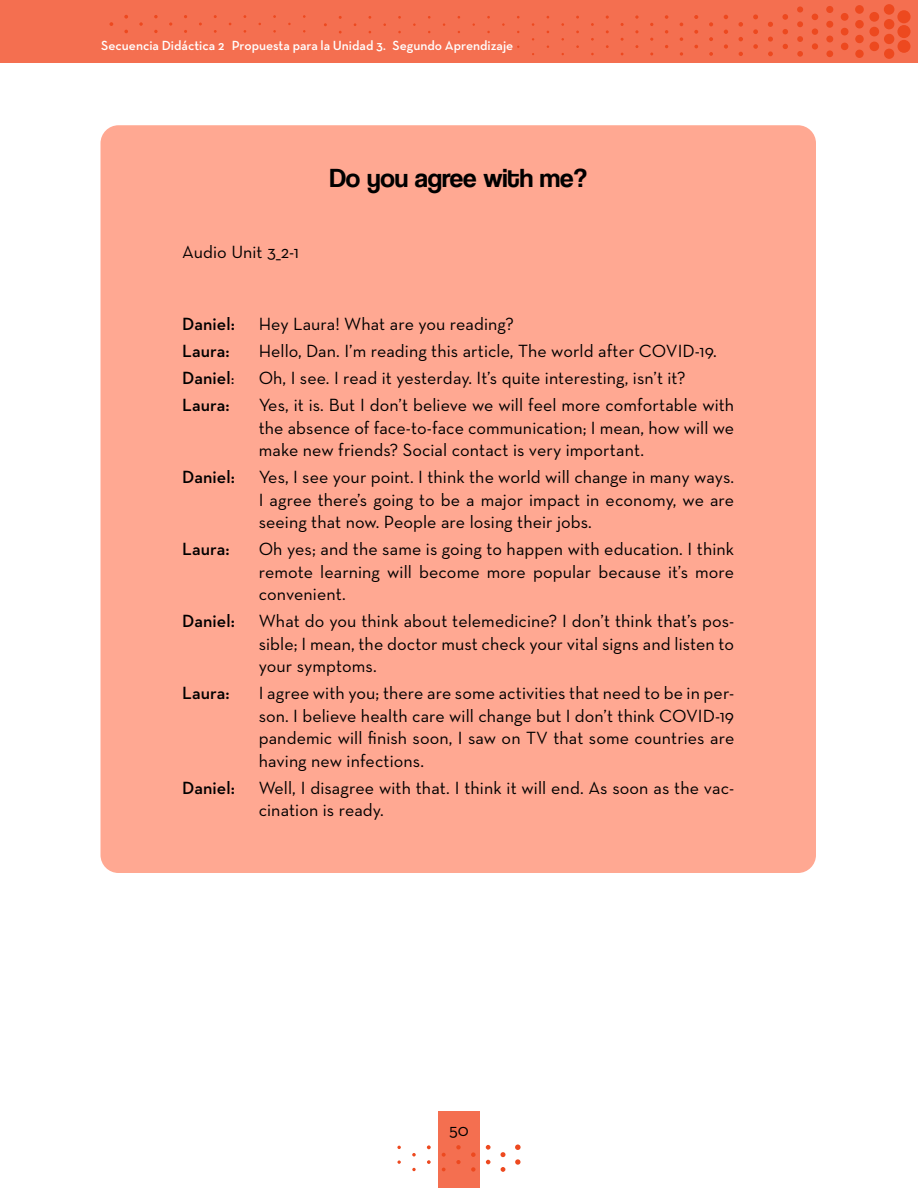
<style>
.page{position:relative;width:918px;height:1188px;background:#fff}
.page>*{position:absolute;margin:0;border:0;box-sizing:border-box;transform-origin:0 0}
.t1{font:27px "Coolvetica Rg";color:#000}
.t2{font:18px/22.5px "Neutra Text";letter-spacing:.005em;color:#000;text-align:justify}
.t3{font:600 18px "Neutra Text";letter-spacing:.005em;color:#000}
.t4{font:600 13.5px "Neutra Text TF";color:#fff}
.s1{font-weight:400}
</style>
<div class="page">
<div style="left:438px;top:1112px;width:42px;height:76px;background:#f46f50"></div>
<div style="left:0;top:0;width:918px;height:63px;background:#f46f50"></div>
<svg style="left:635px;top:15px;width:4px;height:4px"></svg>
<svg style="left:665px;top:15px;width:3px;height:4px"></svg>
<svg style="left:680px;top:52px;width:3px;height:4px"></svg>
<svg style="left:694px;top:30px;width:4px;height:4px"></svg>
<svg style="left:694px;top:15px;width:4px;height:4px"></svg>
<svg style="left:709px;top:52px;width:4px;height:4px"></svg>
<svg style="left:709px;top:37px;width:4px;height:4px"></svg>
<svg style="left:709px;top:22px;width:4px;height:4px"></svg>
<svg style="left:724px;top:44px;width:4px;height:5px"></svg>
<svg style="left:724px;top:30px;width:4px;height:4px"></svg>
<svg style="left:724px;top:15px;width:4px;height:4px"></svg>
<svg style="left:739px;top:52px;width:4px;height:4px"></svg>
<svg style="left:739px;top:37px;width:4px;height:4px"></svg>
<svg style="left:738px;top:22px;width:5px;height:5px"></svg>
<svg style="left:753px;top:44px;width:5px;height:5px"></svg>
<svg style="left:753px;top:29px;width:5px;height:5px"></svg>
<svg style="left:753px;top:14px;width:5px;height:5px"></svg>
<svg style="left:768px;top:51px;width:5px;height:5px"></svg>
<svg style="left:768px;top:37px;width:5px;height:5px"></svg>
<svg style="left:768px;top:22px;width:5px;height:5px"></svg>
<svg style="left:783px;top:44px;width:5px;height:5px"></svg>
<svg style="left:783px;top:29px;width:5px;height:5px"></svg>
<svg style="left:782px;top:14px;width:6px;height:6px"></svg>
<svg style="left:797px;top:51px;width:6px;height:6px"></svg>
<svg style="left:797px;top:36px;width:6px;height:6px"></svg>
<svg style="left:797px;top:21px;width:6px;height:6px"></svg>
<div style="left:797px;top:6px;width:6px;height:7px;background:#ed491f;border-radius:50%"></div>
<div style="left:812px;top:43px;width:6px;height:7px;background:#ed491f;border-radius:50%"></div>
<div style="left:812px;top:28px;width:6px;height:7px;background:#ed491f;border-radius:50%"></div>
<svg style="left:812px;top:14px;width:6px;height:6px"></svg>
<div style="left:826px;top:50px;width:7px;height:7px;background:#ed491f;border-radius:50%"></div>
<div style="left:826px;top:36px;width:7px;height:6px;background:#ed491f;border-radius:50%"></div>
<div style="left:826px;top:21px;width:7px;height:7px;background:#ed491f;border-radius:50%"></div>
<div style="left:826px;top:6px;width:7px;height:7px;background:#ed491f;border-radius:50%"></div>
<div style="left:841px;top:43px;width:7px;height:7px;background:#ed491f;border-radius:50%"></div>
<div style="left:841px;top:28px;width:8px;height:7px;background:#ed491f;border-radius:50%"></div>
<div style="left:841px;top:13px;width:8px;height:8px;background:#ed491f;border-radius:50%"></div>
<div style="left:855px;top:50px;width:9px;height:8px;background:#ed491f;border-radius:50%"></div>
<div style="left:855px;top:35px;width:9px;height:8px;background:#ed491f;border-radius:50%"></div>
<div style="left:855px;top:20px;width:9px;height:8px;background:#ed491f;border-radius:50%"></div>
<div style="left:855px;top:5px;width:9px;height:9px;background:#ed491f;border-radius:50%"></div>
<div style="left:870px;top:42px;width:9px;height:9px;background:#ed491f;border-radius:50%"></div>
<div style="left:869px;top:27px;width:10px;height:9px;background:#ed491f;border-radius:50%"></div>
<div style="left:869px;top:12px;width:10px;height:10px;background:#ed491f;border-radius:50%"></div>
<div style="left:884px;top:49px;width:10px;height:10px;background:#ed491f;border-radius:50%"></div>
<div style="left:884px;top:34px;width:10px;height:10px;background:#ed491f;border-radius:50%"></div>
<div style="left:884px;top:19px;width:10px;height:10px;background:#ed491f;border-radius:50%"></div>
<div style="left:884px;top:4px;width:10px;height:11px;background:#ed491f;border-radius:50%"></div>
<div style="left:897px;top:40px;width:13px;height:13px;background:#ed491f;border-radius:50%"></div>
<div style="left:897px;top:25px;width:14px;height:13px;background:#ed491f;border-radius:50%"></div>
<div style="left:897px;top:10px;width:14px;height:13px;background:#ed491f;border-radius:50%"></div>
<svg style="left:109px;top:22px;width:4px;height:4px"></svg>
<svg style="left:124px;top:30px;width:4px;height:3px"></svg>
<svg style="left:124px;top:15px;width:4px;height:4px"></svg>
<svg style="left:139px;top:22px;width:4px;height:4px"></svg>
<svg style="left:397px;top:1160px;width:4px;height:4px"></svg>
<svg style="left:397px;top:1146px;width:4px;height:3px"></svg>
<svg style="left:412px;top:1168px;width:4px;height:3px"></svg>
<svg style="left:412px;top:1153px;width:4px;height:4px"></svg>
<svg style="left:427px;top:1160px;width:4px;height:4px"></svg>
<svg style="left:427px;top:1145px;width:4px;height:4px"></svg>
<svg style="left:442px;top:1168px;width:4px;height:3px"></svg>
<svg style="left:442px;top:1153px;width:4px;height:4px"></svg>
<svg style="left:456px;top:1160px;width:5px;height:4px"></svg>
<svg style="left:456px;top:1145px;width:5px;height:4px"></svg>
<svg style="left:471px;top:1167px;width:5px;height:5px"></svg>
<svg style="left:471px;top:1152px;width:5px;height:5px"></svg>
<svg style="left:486px;top:1160px;width:4px;height:4px"></svg>
<svg style="left:486px;top:1145px;width:5px;height:5px"></svg>
<svg style="left:501px;top:1167px;width:4px;height:5px"></svg>
<svg style="left:500px;top:1152px;width:6px;height:5px"></svg>
<svg style="left:515px;top:1159px;width:6px;height:6px"></svg>
<svg style="left:515px;top:1144px;width:6px;height:6px"></svg>
<div style="left:100px;top:125px;width:716px;height:748px;background:#ffa892;border-radius:18px"></div>
<p class="t4" style="left:101px;top:37px;width:414px">Secuencia Didáctica 2 Propuesta para la Unidad 3. Segundo Aprendizaje</p>
<p class="t2" style="left:182px;top:240px;width:118px">Audio Unit 3_2-1</p>
<h1 class="t1" style="left:330px;top:162px;width:259px">Do you agree with me?</h1>
<p class="t3" style="left:182px;top:313px;width:54px">Daniel:</p>
<p class="t2" style="left:259px;top:312px;width:257px">Hey Laura! What are you reading?</p>
<p class="t3" style="left:182px;top:340px;width:49px">Laura:</p>
<p class="t2" style="left:259px;top:339px;width:459px">Hello, Dan. I’m reading this article, The world after COVID-19.</p>
<p class="t3" style="left:182px;top:367px;width:54px">Daniel<span class="s1">:</span></p>
<p class="t2" style="left:259px;top:366px;width:429px">Oh, I see. I read it yesterday. It’s quite interesting, isn’t it?</p>
<p class="t3" style="left:182px;top:394px;width:49px">Laura:</p>
<p class="t2" style="left:259px;top:393px;width:477px">Yes, it is. But I don’t believe we will feel more comfortable with the absence of face-to-face communication; I mean, how will we make new friends? Social contact is very important.</p>
<p class="t3" style="left:182px;top:466px;width:54px">Daniel:</p>
<p class="t2" style="left:259px;top:465px;width:477px">Yes, I see your point. I think the world will change in many ways.<br>I agree there’s going to be a major impact in economy, we are seeing that now. People are losing their jobs.</p>
<p class="t3" style="left:182px;top:538px;width:49px">Laura:</p>
<p class="t2" style="left:259px;top:537px;width:477px">Oh yes; and the same is going to happen with education. I think remote learning will become more popular because it’s more convenient.</p>
<p class="t3" style="left:182px;top:610px;width:54px">Daniel:</p>
<p class="t2" style="left:259px;top:609px;width:477px">What do you think about telemedicine? I don’t think that’s pos&shy;sible; I mean, the doctor must check your vital signs and listen to your symptoms.</p>
<p class="t3" style="left:182px;top:682px;width:49px">Laura:</p>
<p class="t2" style="left:259px;top:681px;width:477px">I agree with you; there are some activities that need to be in per&shy;son. I believe health care will change but I don’t think COVID-19 pandemic will finish soon, I saw on TV that some countries are having new infections.</p>
<p class="t3" style="left:182px;top:776px;width:54px">Daniel:</p>
<p class="t2" style="left:259px;top:776px;width:477px">Well, I disagree with that. I think it will end. As soon as the vac&shy;cination is ready.</p>
<p class="t2" style="left:449px;top:1118px;width:21px">50</p>
</div>
